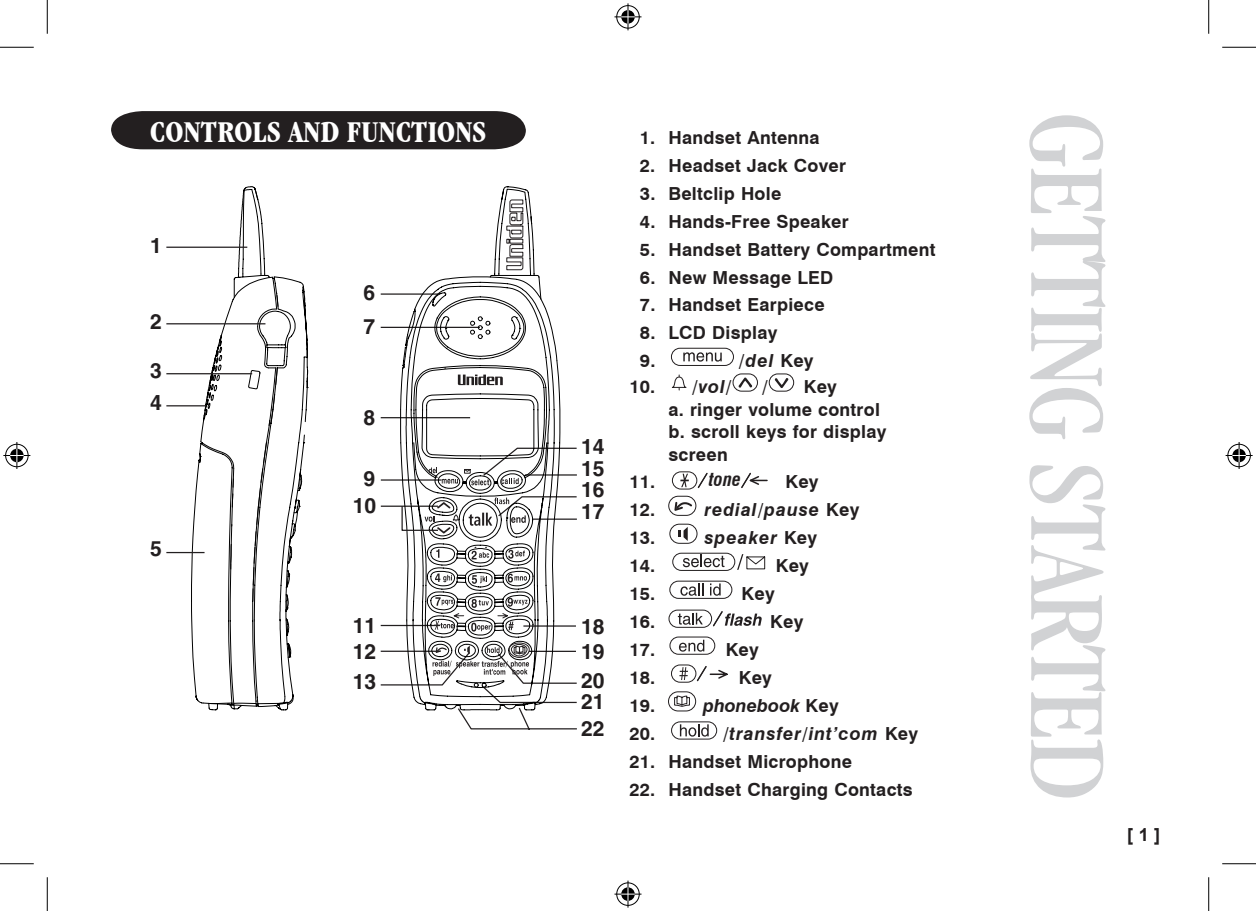
<style>
.page{position:relative;width:1256px;height:911px;background:#fff}
.page>*{position:absolute;margin:0;border:0;box-sizing:border-box;transform-origin:0 0}
.t1{font:condensed 112.5px "Garamond IT Cby BT";letter-spacing:-.03em;color:#d1d2d4}
.t2{font:700 condensed 31.5px "Garamond IT Cby BT";color:#fff}
.t3{font:700 21.15px/33.8px "Helvetica";color:#231f20}
.t4{font:italic 700 condensed 18.22px "Swiss 721 BT";color:#231f20}
.t5{font:700 18px/22.5px "Swiss 721 BT";letter-spacing:.015em;color:#231f20}
.t6{font:italic 700 18px "Swiss 721 BT";letter-spacing:.05em;color:#231f20}
.t7{font:italic 700 18px "Swiss 721 BT";color:#231f20}
.t8{font:700 18px "Arial";color:#231f20}
.s1{font-style:normal}
</style>
<div class="page">
<div style="left:111px;top:111px;width:415px;height:38px;background:#231f20"></div>
<svg style="left:191px;top:186px;width:78px;height:90px"></svg>
<svg style="left:233px;top:276px;width:72px;height:17px"></svg>
<svg style="left:166px;top:293px;width:411px;height:437px"></svg>
<hr style="left:166px;top:247px;width:81px;height:1px;background:#231f20">
<hr style="left:166px;top:552px;width:38px;height:1px;background:#231f20">
<hr style="left:166px;top:405px;width:40px;height:1px;background:#231f20">
<hr style="left:381px;top:625px;width:59px;height:1px;background:#231f20">
<hr style="left:381px;top:651px;width:59px;height:1px;background:#231f20">
<hr style="left:523px;top:651px;width:53px;height:1px;background:#231f20">
<svg style="left:560px;top:685px;width:17px;height:19px"></svg>
<svg style="left:402px;top:186px;width:143px;height:525px"></svg>
<svg style="left:400px;top:282px;width:160px;height:424px"></svg>
<div style="left:509px;top:643px;width:20px;height:15px;border:1px solid #231f20;border-radius:50%"></div>
<svg style="left:458px;top:375px;width:45px;height:10px"></svg>
<svg style="left:442px;top:479px;width:16px;height:5px"></svg>
<svg style="left:464px;top:447px;width:113px;height:38px"></svg>
<svg style="left:436px;top:549px;width:3px;height:9px"></svg>
<svg style="left:472px;top:575px;width:15px;height:9px"></svg>
<svg style="left:507px;top:574px;width:20px;height:8px"></svg>
<svg style="left:471px;top:551px;width:18px;height:8px"></svg>
<svg style="left:508px;top:550px;width:17px;height:9px"></svg>
<svg style="left:435px;top:573px;width:17px;height:9px"></svg>
<svg style="left:434px;top:597px;width:93px;height:35px"></svg>
<svg style="left:429px;top:467px;width:8px;height:6px"></svg>
<svg style="left:401px;top:502px;width:58px;height:32px"></svg>
<svg style="left:468px;top:496px;width:109px;height:30px"></svg>
<svg style="left:432px;top:644px;width:97px;height:32px"></svg>
<svg style="left:493px;top:567px;width:4px;height:3px"></svg>
<svg style="left:506px;top:200px;width:17px;height:70px"></svg>
<div style="left:671px;top:348px;width:62px;height:18px;border:1px solid #231f20;border-radius:9px"></div>
<svg style="left:683px;top:352px;width:38px;height:10px"></svg>
<svg style="left:671px;top:375px;width:15px;height:15px"></svg>
<div style="left:732px;top:374px;width:25px;height:17px;border:1px solid #231f20;border-radius:9px"></div>
<svg style="left:738px;top:377px;width:14px;height:11px"></svg>
<div style="left:769px;top:374px;width:25px;height:17px;border:1px solid #231f20;border-radius:9px"></div>
<svg style="left:774px;top:378px;width:14px;height:10px"></svg>
<svg style="left:696px;top:472px;width:12px;height:17px"></svg>
<svg style="left:741px;top:472px;width:26px;height:17px"></svg>
<div style="left:672px;top:471px;width:25px;height:18px;border:1px solid #231f20;border-radius:9px"></div>
<svg style="left:680px;top:474px;width:9px;height:13px"></svg>
<div style="left:668px;top:496px;width:28px;height:20px;border:1px solid #231f20;border-radius:10px"></div>
<svg style="left:674px;top:502px;width:18px;height:9px"></svg>
<svg style="left:669px;top:524px;width:28px;height:19px"></svg>
<div style="left:669px;top:524px;width:28px;height:20px;border:1px solid #231f20;border-radius:10px"></div>
<svg style="left:678px;top:527px;width:9px;height:14px"></svg>
<div style="left:672px;top:553px;width:63px;height:18px;border:1px solid #231f20;border-radius:9px"></div>
<svg style="left:682px;top:555px;width:42px;height:12px"></svg>
<svg style="left:737px;top:554px;width:28px;height:16px"></svg>
<div style="left:669px;top:581px;width:63px;height:18px;border:1px solid #231f20;border-radius:9px"></div>
<svg style="left:680px;top:583px;width:23px;height:13px"></svg>
<svg style="left:710px;top:583px;width:10px;height:13px"></svg>
<div style="left:668px;top:610px;width:44px;height:18px;border:1px solid #231f20;border-radius:9px"></div>
<svg style="left:678px;top:613px;width:24px;height:12px"></svg>
<svg style="left:711px;top:611px;width:51px;height:16px"></svg>
<div style="left:669px;top:637px;width:46px;height:17px;border:1px solid #231f20;border-radius:9px"></div>
<svg style="left:679px;top:640px;width:25px;height:12px"></svg>
<div style="left:671px;top:665px;width:25px;height:17px;border:1px solid #231f20;border-radius:9px"></div>
<svg style="left:679px;top:667px;width:9px;height:13px"></svg>
<svg style="left:695px;top:666px;width:33px;height:16px"></svg>
<div style="left:668px;top:691px;width:28px;height:20px;border:1px solid #231f20;border-radius:10px"></div>
<svg style="left:674px;top:695px;width:16px;height:12px"></svg>
<div style="left:671px;top:721px;width:46px;height:18px;border:1px solid #231f20;border-radius:9px"></div>
<svg style="left:680px;top:724px;width:28px;height:13px"></svg>
<hr style="left:0;top:47px;width:34px;height:1px;background:#000">
<hr style="left:1222px;top:47px;width:33px;height:1px;background:#000">
<hr style="left:0;top:863px;width:34px;height:1px;background:#000">
<hr style="left:1222px;top:863px;width:33px;height:1px;background:#000">
<hr style="left:47px;top:0;width:1px;height:34px;background:#000">
<hr style="left:47px;top:877px;width:1px;height:34px;background:#000">
<hr style="left:1208px;top:0;width:1px;height:34px;background:#000">
<hr style="left:1208px;top:877px;width:1px;height:34px;background:#000">
<svg style="left:614px;top:3px;width:27px;height:27px"></svg>
<svg style="left:614px;top:881px;width:27px;height:27px"></svg>
<svg style="left:3px;top:442px;width:27px;height:27px"></svg>
<svg style="left:1225px;top:442px;width:27px;height:27px"></svg>
<h2 class="t2" style="left:150px;top:113px;width:335px">CONTROLS AND FUNCTIONS</h2>
<p class="t3" style="left:150px;top:228px;width:13px">1</p>
<p class="t3" style="left:150px;top:304px;width:13px">2</p>
<p class="t3" style="left:150px;top:353px;width:13px">3</p>
<p class="t3" style="left:150px;top:385px;width:13px">4</p>
<p class="t3" style="left:150px;top:532px;width:13px">5</p>
<p class="t3" style="left:363px;top:276px;width:13px">6<br>7</p>
<p class="t3" style="left:363px;top:400px;width:13px">8</p>
<p class="t3" style="left:353px;top:464px;width:25px;line-height:27.4px;text-align:center">9<br>10</p>
<p class="t3" style="left:353px;top:612px;width:25px;line-height:25.7px">11<br>12</p>
<p class="t3" style="left:353px;top:664px;width:25px">13</p>
<p class="t3" style="left:581px;top:429px;width:25px">14</p>
<p class="t3" style="left:581px;top:451px;width:25px">15</p>
<p class="t3" style="left:581px;top:472px;width:25px">16</p>
<p class="t3" style="left:581px;top:494px;width:25px">17</p>
<p class="t3" style="left:581px;top:614px;width:25px;line-height:25.2px">18<br>19</p>
<p class="t3" style="left:581px;top:670px;width:25px;line-height:20.5px">20<br>21</p>
<p class="t3" style="left:581px;top:712px;width:25px">22</p>
<p class="t5" style="left:639px;top:126px;width:181px">1. Handset Antenna</p>
<p class="t5" style="left:639px;top:154px;width:208px">2. Headset Jack Cover</p>
<p class="t5" style="left:639px;top:182px;width:143px">3. Beltclip Hole</p>
<p class="t5" style="left:640px;top:210px;width:210px">4. Hands-Free Speaker</p>
<p class="t5" style="left:640px;top:238px;width:297px">5. Handset Battery Compartment</p>
<p class="t5" style="left:640px;top:266px;width:195px">6. New Message LED</p>
<p class="t5" style="left:640px;top:294px;width:186px">7. Handset Earpiece</p>
<p class="t5" style="left:640px;top:319px;width:139px;line-height:27.9px">8. LCD Display<br>9.</p>
<p class="t6" style="left:738px;top:350px;width:76px">/del <span class="s1">Key</span></p>
<p class="t6" style="left:629px;top:376px;width:104px"><span class="s1">10.</span> /vol/</p>
<p class="t6" style="left:762px;top:376px;width:7px">/</p>
<p class="t5" style="left:668px;top:375px;width:219px;text-indent:135px">Key<br>a. ringer volume control b. scroll keys for display screen</p>
<p class="t5" style="left:629px;top:471px;width:28px">11.</p>
<p class="t4" style="left:709px;top:469px;width:33px">tone</p>
<p class="t5" style="left:785px;top:471px;width:35px">Key</p>
<p class="t5" style="left:629px;top:499px;width:28px">12.</p>
<p class="t6" style="left:704px;top:499px;width:156px">redial/pause <span class="s1">Key</span></p>
<p class="t5" style="left:629px;top:527px;width:28px">13.</p>
<p class="t6" style="left:704px;top:527px;width:114px">speaker <span class="s1">Key</span></p>
<p class="t5" style="left:629px;top:554px;width:28px">14.</p>
<p class="t5" style="left:775px;top:554px;width:35px">Key</p>
<p class="t5" style="left:629px;top:582px;width:28px">15.</p>
<p class="t5" style="left:741px;top:582px;width:35px">Key</p>
<p class="t5" style="left:629px;top:610px;width:28px">16.</p>
<p class="t5" style="left:770px;top:610px;width:35px">Key</p>
<p class="t5" style="left:629px;top:638px;width:28px">17.</p>
<p class="t5" style="left:725px;top:638px;width:35px">Key</p>
<p class="t5" style="left:629px;top:666px;width:28px">18.</p>
<p class="t5" style="left:738px;top:666px;width:35px">Key</p>
<p class="t5" style="left:629px;top:694px;width:28px">19.</p>
<p class="t7" style="left:703px;top:695px;width:137px">phonebook <span class="s1">Key</span></p>
<p class="t5" style="left:629px;top:722px;width:28px">20.</p>
<p class="t6" style="left:723px;top:723px;width:197px">/transfer/int’com <span class="s1">Key</span></p>
<p class="t5" style="left:629px;top:750px;width:224px">21. Handset Microphone</p>
<p class="t5" style="left:629px;top:778px;width:285px">22. Handset Charging Contacts</p>
<h1 class="t1" style="left:1131px;top:112px;width:690px;rotate:90deg">GETTING STARTED</h1>
<p class="t8" style="left:1127px;top:824px;width:35px">[ ]</p>
</div>
